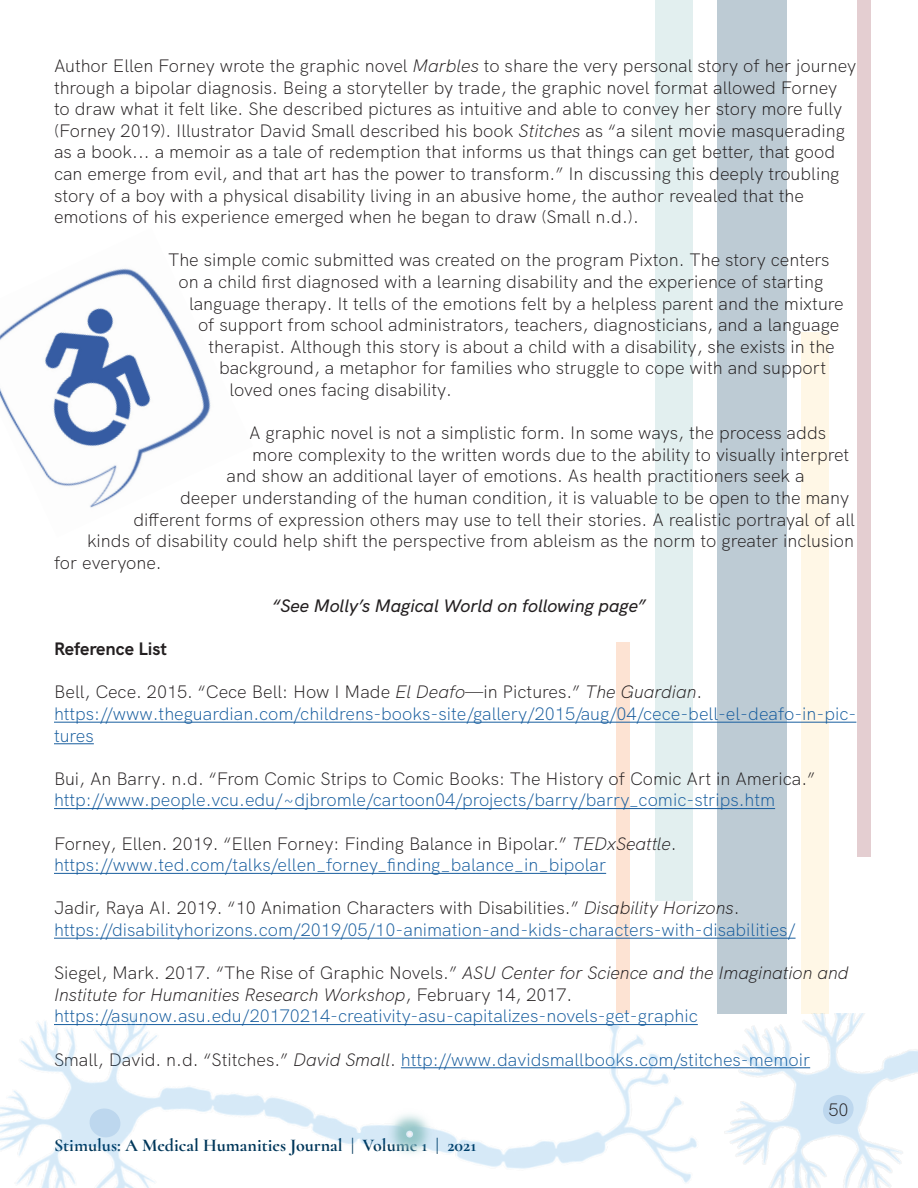
<style>
.page{position:relative;width:918px;height:1188px;background:#fff}
.page>*{position:absolute;margin:0;border:0;box-sizing:border-box;transform-origin:0 0}
.t1{font:300 18px/21.6px "HK Grotesk";color:#231f20}
.t2{font:300 18px/21.6px "HK Grotesk";color:#175d9e}
.t3{font:italic 300 18px/21.6px "HK Grotesk";color:#231f20}
.t4{font:700 18px "Cormorant";color:#00375a}
.t5{font:italic 500 18px "HK Grotesk";color:#231f20}
.t6{font:700 18px "HK Grotesk";color:#231f20}
.s1{font-style:italic}
.s2{color:#231f20}
.s3{font-style:normal}
.s4{font-style:italic;color:#231f20}
</style>
<div class="page">
<div style="left:616px;top:642px;width:13px;height:371px;background:#fde3d3"></div>
<div style="left:857px;top:0;width:14px;height:856px;background:#e4ced1"></div>
<div style="left:801px;top:332px;width:27px;height:681px;background:#fff7e6"></div>
<div style="left:656px;top:0;width:37px;height:901px;background:#e2efef"></div>
<div style="left:717px;top:0;width:70px;height:1013px;background:#bdcbd4"></div>
<hr style="left:54px;top:722px;width:802px;height:1px;background:#175d9e">
<hr style="left:54px;top:744px;width:40px;height:1px;background:#175d9e">
<hr style="left:54px;top:808px;width:721px;height:1px;background:#175d9e">
<hr style="left:54px;top:873px;width:552px;height:1px;background:#175d9e">
<hr style="left:54px;top:938px;width:742px;height:1px;background:#175d9e">
<img style="left:0;top:268px;width:211px;height:240px">
<img style="left:736px;top:1013px;width:182px;height:175px">
<img style="left:0;top:1013px;width:357px;height:175px">
<img style="left:357px;top:1013px;width:379px;height:170px">
<svg style="left:356px;top:1132px;width:9px;height:7px"></svg>
<svg style="left:821px;top:1093px;width:35px;height:33px"></svg>
<svg style="left:88px;top:1107px;width:34px;height:32px"></svg>
<img style="left:379px;top:1104px;width:61px;height:60px">
<div style="left:406px;top:1131px;width:7px;height:7px;border:2px solid #deebf7;border-radius:50%"></div>
<p class="t1" style="left:54px;top:53px;width:804px">Author Ellen Forney wrote the graphic novel <span class="s1">Marbles</span> to share the very personal story of her journey through a bipolar diagnosis. Being a storyteller by trade, the graphic novel format allowed Forney to draw what it felt like. She described pictures as intuitive and able to convey her story more fully (Forney 2019). Illustrator David Small described his book <span class="s1">Stitches</span> as “a silent movie masquerading as a book... a memoir as a tale of redemption that informs us that things can get better, that good can emerge from evil, and that art has the power to transform.” In discussing this deeply troubling story of a boy with a physical disability living in an abusive home, the author revealed that the emotions of his experience emerged when he began to draw (Small n.d.).</p>
<p class="t1" style="left:168px;top:248px;width:663px">The simple comic submitted was created on the program Pixton. The story centers</p>
<p class="t1" style="left:178px;top:269px;width:646px">on a child first diagnosed with a learning disability and the experience of starting</p>
<p class="t1" style="left:189px;top:291px;width:656px">language therapy. It tells of the emotions felt by a helpless parent and the mixture</p>
<p class="t1" style="left:198px;top:313px;width:643px">of support from school administrators, teachers, diagnosticians, and a language</p>
<p class="t1" style="left:208px;top:334px;width:628px">therapist. Although this story is about a child with a disability, she exists in the</p>
<p class="t1" style="left:219px;top:356px;width:609px">background, a metaphor for families who struggle to cope with and support</p>
<p class="t1" style="left:230px;top:377px;width:224px">loved ones facing disability.</p>
<p class="t1" style="left:249px;top:421px;width:579px">A graphic novel is not a simplistic form. In some ways, the process adds</p>
<p class="t1" style="left:252px;top:442px;width:599px">more complexity to the written words due to the ability to visually interpret</p>
<p class="t1" style="left:226px;top:464px;width:580px">and show an additional layer of emotions. As health practitioners seek a</p>
<p class="t1" style="left:180px;top:485px;width:671px">deeper understanding of the human condition, it is valuable to be open to the many</p>
<p class="t1" style="left:134px;top:507px;width:723px">different forms of expression others may use to tell their stories. A realistic portrayal of all</p>
<p class="t1" style="left:87px;top:529px;width:769px">kinds of disability could help shift the perspective from ableism as the norm to greater inclusion</p>
<p class="t1" style="left:54px;top:550px;width:109px">for everyone.</p>
<p class="t5" style="left:272px;top:592px;width:375px">“See Molly’s Magical World on following page”</p>
<p class="t6" style="left:54px;top:635px;width:115px">Reference List</p>
<p class="t1" style="left:54px;top:680px;width:650px">Bell, Cece. 2015. “Cece Bell: How I Made <span class="s1">El Deafo</span>—in Pictures.” <span class="s1">The Guardian</span>.</p>
<p class="t2" style="left:54px;top:701px;width:804px">https://www.theguardian.com/childrens-books-site/gallery/2015/aug/04/cece-bell-el-deafo-in-pic&shy;tures</p>
<p class="t2" style="left:54px;top:766px;width:763px"><span class="s2">Bui, An Barry. n.d. “From Comic Strips to Comic Books: The History of Comic Art in America.” </span>http://www.people.vcu.edu/~djbromle/cartoon04/projects/barry/barry_comic-strips.htm</p>
<p class="t1" style="left:54px;top:831px;width:624px">Forney, Ellen. 2019. “Ellen Forney: Finding Balance in Bipolar.” <span class="s1">TEDxSeattle</span>.</p>
<p class="t2" style="left:54px;top:853px;width:554px">https://www.ted.com/talks/ellen_forney_finding_balance_in_bipolar</p>
<p class="t1" style="left:54px;top:896px;width:687px">Jadir, Raya AI. 2019. “10 Animation Characters with Disabilities.” <span class="s1">Disability Horizons</span>.</p>
<p class="t2" style="left:54px;top:917px;width:743px">https://disabilityhorizons.com/2019/05/10-animation-and-kids-characters-with-disabilities/</p>
<p class="t3" style="left:54px;top:961px;width:796px"><span class="s3">Siegel, Mark. 2017. “The Rise of Graphic Novels.”</span> ASU Center for Science and the Imagination and<br>Institute for Humanities Research Workshop<span class="s3">, February 14, 2017.</span></p>
<p class="t2" style="left:54px;top:1004px;width:645px">https://asunow.asu.edu/20170214-creativity-asu-capitalizes-novels-get-graphic</p>
<p class="t2" style="left:54px;top:1047px;width:758px"><span class="s2">Small, David. n.d. “Stitches.”</span> <span class="s4">David Small</span><span class="s2">.</span> http://www.davidsmallbooks.com/stitches-memoir</p>
<p class="t1" style="left:828px;top:1097px;width:22px">50</p>
<p class="t4" style="left:54px;top:1134px;width:424px">Stimulus: A Medical Humanities Journal | Volume 1 | 2021</p>
</div>
